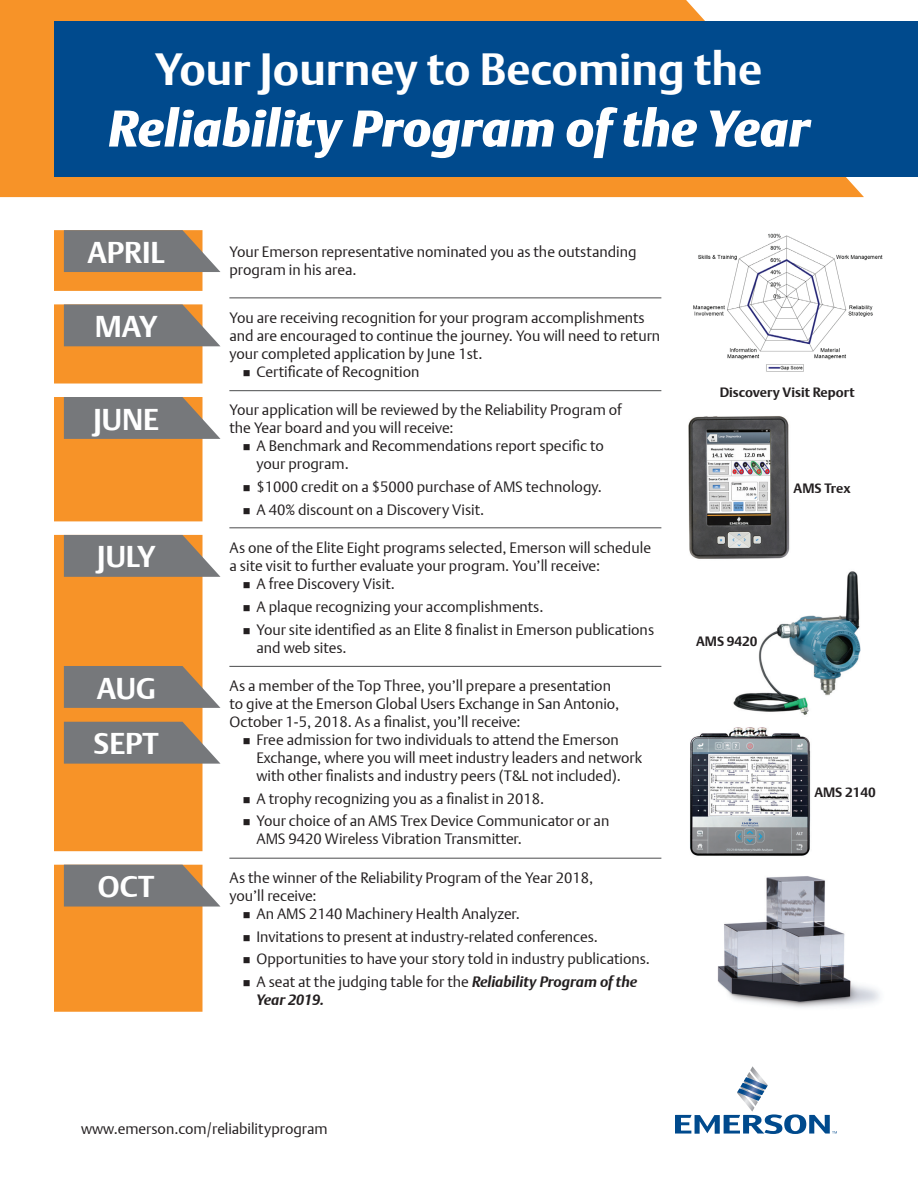
<style>
.page{position:relative;width:918px;height:1188px;background:#fff}
.page>*{position:absolute;margin:0;border:0;box-sizing:border-box;transform-origin:0 0}
.t1{font:italic 900 51px "DTL Argo T";color:#fff}
.t2{font:700 45px "DTL Argo T";color:#fff}
.t3{font:700 30px/55.8px "DTL Argo T";color:#fff}
.t4{font:15px/18px "DTL Argo T Light";color:#231f20}
.t5{font:italic 700 15px "DTL Argo T";color:#231f20}
.t6{font:700 13.5px "DTL Argo T";color:#231f20}
.s1{font-family:"DTL Argo T";font-weight:700;font-style:italic}
</style>
<div class="page">
<svg style="left:675px;top:1066px;width:162px;height:68px"></svg>
<svg style="left:0;top:0;width:864px;height:197px;background:#f39a3b"></svg>
<div style="left:54px;top:21px;width:864px;height:155px;background:#004a8d"></div>
<svg style="left:54px;top:230px;width:148px;height:782px;background:#f79e3e"></svg>
<img style="left:733px;top:571px;width:128px;height:144px">
<img style="left:690px;top:727px;width:121px;height:129px">
<img style="left:688px;top:416px;width:102px;height:143px">
<img style="left:717px;top:876px;width:163px;height:132px">
<hr style="left:229px;top:298px;width:432px;height:1px;background:#4b4c4d">
<hr style="left:229px;top:390px;width:432px;height:1px;background:#4b4c4d">
<hr style="left:229px;top:527px;width:432px;height:1px;background:#4b4c4d">
<hr style="left:229px;top:666px;width:432px;height:1px;background:#4b4c4d">
<hr style="left:229px;top:858px;width:432px;height:1px;background:#4b4c4d">
<svg style="left:64px;top:230px;width:156px;height:42px;background:#868483"></svg>
<svg style="left:64px;top:304px;width:156px;height:42px;background:#878583"></svg>
<svg style="left:64px;top:397px;width:156px;height:42px;background:#868483"></svg>
<svg style="left:64px;top:535px;width:156px;height:42px;background:#868483"></svg>
<svg style="left:64px;top:666px;width:156px;height:42px;background:#868483"></svg>
<svg style="left:64px;top:722px;width:156px;height:42px;background:#868482"></svg>
<svg style="left:64px;top:865px;width:156px;height:42px;background:#878482"></svg>
<img style="left:693px;top:233px;width:190px;height:139px">
<h2 class="t2" style="left:156px;top:43px;width:608px">Your Journey to Becoming the</h2>
<h1 class="t1" style="left:108px;top:98px;width:703px">Reliability Program of the Year</h1>
<h3 class="t3" style="left:87px;top:224px;width:79px">APRIL</h3>
<h3 class="t3" style="left:95px;top:298px;width:64px">MAY</h3>
<h3 class="t3" style="left:93px;top:391px;width:67px">JUNE</h3>
<h3 class="t3" style="left:97px;top:529px;width:60px">JULY</h3>
<h3 class="t3" style="left:94px;top:660px;width:67px">AUG<br>SEPT</h3>
<h3 class="t3" style="left:98px;top:858px;width:58px">OCT</h3>
<p class="t4" style="left:230px;top:243px;width:409px">Your Emerson representative nominated you as the outstanding program in his area.</p>
<p class="t4" style="left:230px;top:308px;width:417px">You are receiving recognition for your program accomplishments</p>
<p class="t4" style="left:230px;top:326px;width:432px">and are encouraged to continue the journey. You will need to return</p>
<p class="t4" style="left:230px;top:344px;width:254px">your completed application by June 1st.</p>
<p class="t4" style="left:256px;top:362px;width:164px">Certificate of Recognition</p>
<p class="t4" style="left:230px;top:401px;width:394px">Your application will be reviewed by the Reliability Program of the Year board and you will receive:</p>
<p class="t4" style="left:256px;top:437px;width:349px">A Benchmark and Recommendations report specific to your program.</p>
<p class="t4" style="left:256px;top:475px;width:347px;line-height:22.6px">$1000 credit on a $5000 purchase of AMS technology.<br>A 40% discount on a Discovery Visit.</p>
<p class="t4" style="left:230px;top:539px;width:423px">As one of the Elite Eight programs selected, Emerson will schedule</p>
<p class="t4" style="left:230px;top:557px;width:372px">a site visit to further evaluate your program. You’ll receive:</p>
<p class="t4" style="left:256px;top:575px;width:140px">A free Discovery Visit.</p>
<p class="t4" style="left:256px;top:595px;width:399px;line-height:22.6px">A plaque recognizing your accomplishments.<br>Your site identified as an Elite 8 finalist in Emerson publications</p>
<p class="t4" style="left:256px;top:638px;width:92px">and web sites.</p>
<p class="t4" style="left:230px;top:677px;width:391px">As a member of the Top Three, you’ll prepare a presentation to give at the Emerson Global Users Exchange in San Antonio,<br>October 1-5, 2018. As a finalist, you’ll receive:</p>
<p class="t4" style="left:256px;top:731px;width:387px">Free admission for two individuals to attend the Emerson<br>Exchange, where you will meet industry leaders and network with other finalists and industry peers (T&amp;L not included).</p>
<p class="t4" style="left:256px;top:787px;width:354px;line-height:22.6px">A trophy recognizing you as a finalist in 2018.<br>Your choice of an AMS Trex Device Communicator or an</p>
<p class="t4" style="left:256px;top:830px;width:267px">AMS 9420 Wireless Vibration Transmitter.</p>
<p class="t4" style="left:230px;top:869px;width:365px">As the winner of the Reliability Program of the Year 2018,</p>
<p class="t4" style="left:230px;top:887px;width:89px">you’ll receive:</p>
<p class="t4" style="left:256px;top:905px;width:265px">An AMS 2140 Machinery Health Analyzer.</p>
<p class="t4" style="left:256px;top:925px;width:395px;line-height:22.6px">Invitations to present at industry-related conferences.<br>Opportunities to have your story told in industry publications.<br>A seat at the judging table for the <span class="s1">Reliability Program of the</span></p>
<p class="t5" style="left:256px;top:991px;width:69px">Year 2019.</p>
<p class="t6" style="left:720px;top:384px;width:137px">Discovery Visit Report</p>
<p class="t6" style="left:794px;top:480px;width:59px">AMS Trex</p>
<p class="t6" style="left:696px;top:634px;width:63px">AMS 9420</p>
<p class="t6" style="left:814px;top:784px;width:63px">AMS 2140</p>
<p class="t4" style="left:81px;top:1120px;width:248px">www.emerson.com/reliabilityprogram</p>
</div>
